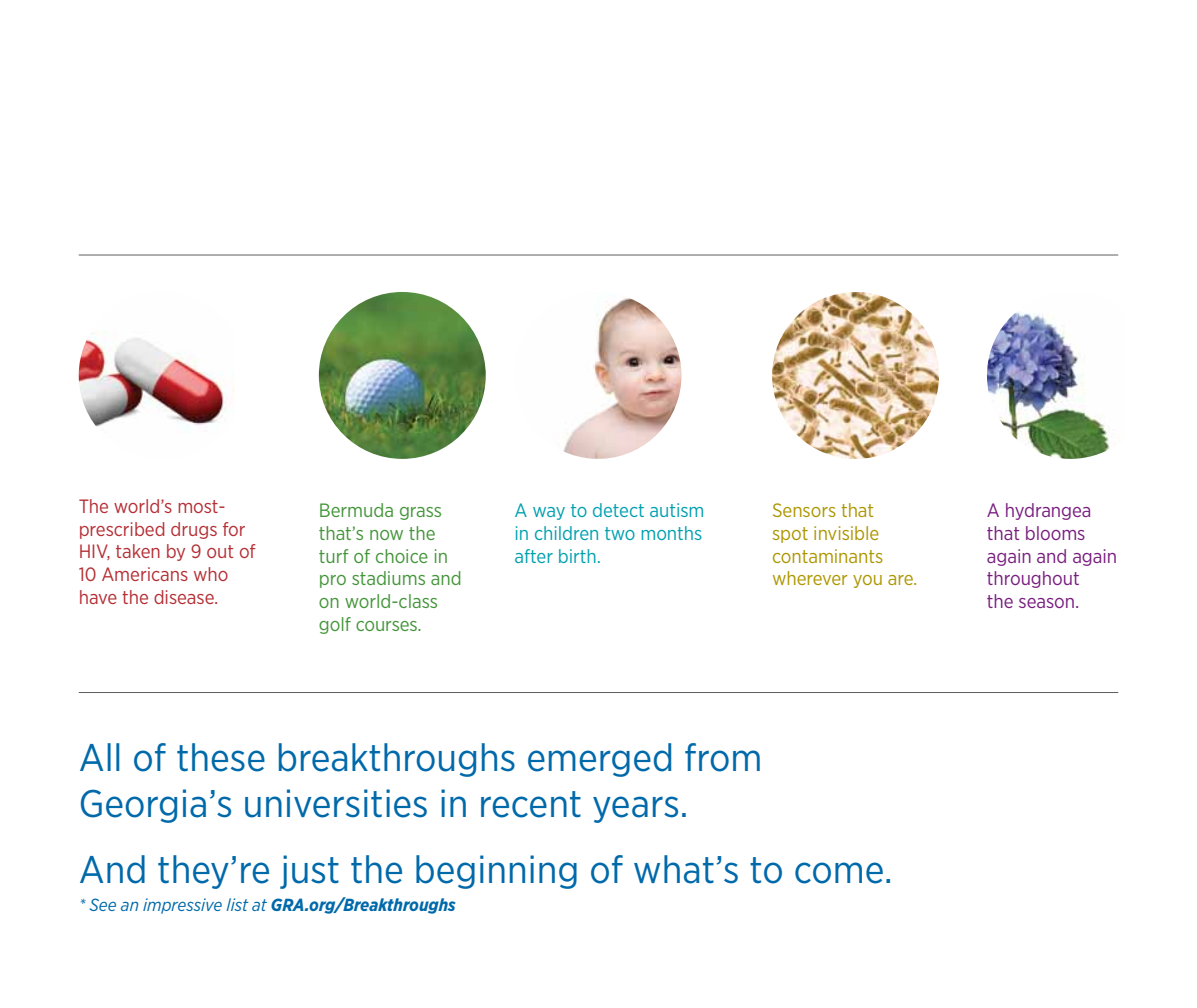
<style>
.page{position:relative;width:1197px;height:1008px;background:#fff}
.page>*{position:absolute;margin:0;border:0;box-sizing:border-box;transform-origin:0 0}
.t1{font:38.5px/45.5px "Gotham Narrow";color:#0069aa}
.t2{font:19.25px/22.8px "Gotham Narrow";letter-spacing:-.005em;color:#b42e34}
.t3{font:19.25px/22.8px "Gotham Narrow";color:#439539}
.t4{font:19.25px/22.8px "Gotham Narrow";letter-spacing:-.005em;color:#781d7e}
.t5{font:19.25px/22.8px "Gotham Narrow";letter-spacing:-.005em;color:#ad9600}
.t6{font:19.25px/22.8px "Gotham Narrow";letter-spacing:-.005em;color:#00a0af}
.t7{font:italic 17.5px "Gotham Narrow";color:#0069aa}
.s1{font-weight:700}
</style>
<div class="page">
<img style="left:515px;top:292px;width:166px;height:167px;border-radius:82px">
<img style="left:319px;top:292px;width:167px;height:167px;border-radius:83px">
<img style="left:772px;top:292px;width:167px;height:167px;border-radius:83px">
<img style="left:79px;top:333px;width:156px;height:100px">
<img style="left:987px;top:312px;width:123px;height:147px">
<hr style="left:79px;top:255px;width:1039px;height:1px;background:#5f6062">
<hr style="left:79px;top:692px;width:1039px;height:1px;background:#5f6062">
<p class="t2" style="left:79px;top:494px;width:179px">The world’s most&shy;prescribed drugs for<br>HIV, taken by 9 out of<br>10 Americans who have the disease.</p>
<p class="t5" style="left:772px;top:499px;width:147px">Sensors that<br>spot invisible contaminants wherever you are.</p>
<p class="t4" style="left:987px;top:499px;width:132px">A hydrangea that blooms again and again throughout<br>the season.</p>
<p class="t3" style="left:319px;top:499px;width:144px">Bermuda grass that’s now the turf of choice in pro stadiums and on world-class golf courses.</p>
<p class="t6" style="left:515px;top:499px;width:192px">A way to detect autism in children two months after birth.</p>
<p class="t1" style="left:79px;top:734px;width:685px">All of these breakthroughs emerged from<br>Georgia’s universities in recent years.</p>
<p class="t1" style="left:79px;top:846px;width:816px">And they’re just the beginning of what’s to come.</p>
<p class="t7" style="left:79px;top:894px;width:378px">* See an impressive list at <span class="s1">GRA.org/Breakthroughs</span></p>
</div>
